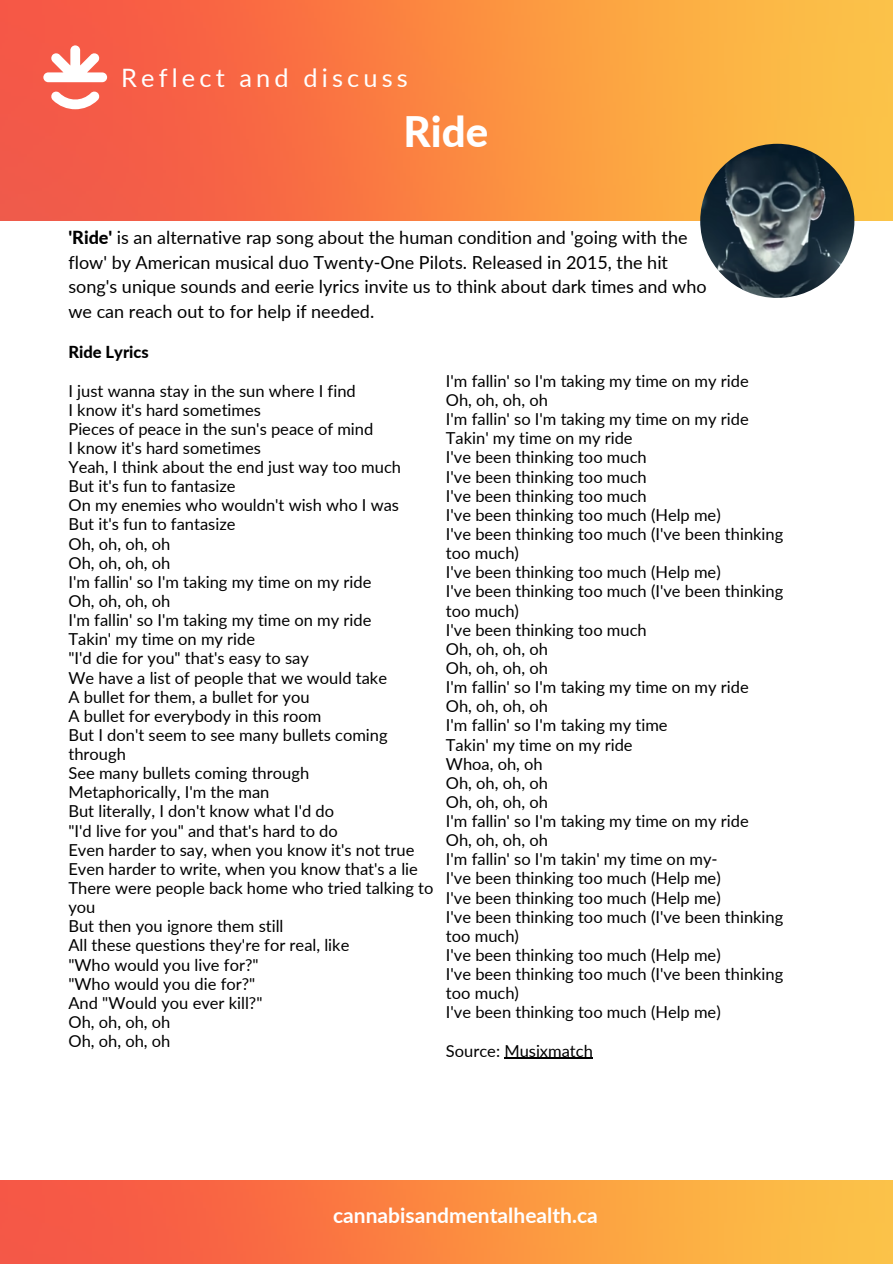
<style>
.page{position:relative;width:893px;height:1264px;background:#fff}
.page>*{position:absolute;margin:0;border:0;box-sizing:border-box;transform-origin:0 0}
.t1{font:800 42px "Lato";color:#fff}
.t2{font:25.35px "Lato";letter-spacing:.165em;color:#fff}
.t3{font:700 21px "Lato";color:#fff}
.t4{font:18px "Lato";color:#000}
.t5{font:16.5px/19.2px "Lato";color:#000}
.t6{font:800 16.5px "Lato";color:#000}
.s1{font-weight:800}
</style>
<div class="page">
<img style="left:0;top:0;width:892px;height:220px">
<svg style="left:43px;top:45px;width:64px;height:37px"></svg>
<svg style="left:51px;top:91px;width:49px;height:18px"></svg>
<img style="left:0;top:1180px;width:892px;height:83px">
<hr style="left:504px;top:1057px;width:89px;height:1px;background:#000">
<img style="left:700px;top:144px;width:154px;height:154px;border-radius:50%">
<p class="t2" style="left:121px;top:62px;width:288px">Reflect and discuss</p>
<p class="t1" style="left:403px;top:105px;width:86px">Ride</p>
<p class="t4" style="left:68px;top:226px;width:620px"><span class="s1">'Ride'</span> is an alternative rap song about the human condition and 'going with the</p>
<p class="t4" style="left:68px;top:251px;width:601px">flow' by American musical duo Twenty-One Pilots. Released in 2015, the hit</p>
<p class="t4" style="left:68px;top:276px;width:639px">song's unique sounds and eerie lyrics invite us to think about dark times and who</p>
<p class="t4" style="left:68px;top:300px;width:307px">we can reach out to for help if needed.</p>
<h1 class="t6" style="left:68px;top:342px;width:82px">Ride Lyrics</h1>
<p class="t5" style="left:68px;top:380px;width:289px">I just wanna stay in the sun where I find</p>
<p class="t5" style="left:68px;top:399px;width:194px">I know it's hard sometimes</p>
<p class="t5" style="left:68px;top:419px;width:306px">Pieces of peace in the sun's peace of mind</p>
<p class="t5" style="left:68px;top:438px;width:194px">I know it's hard sometimes</p>
<h4 class="t5" style="left:68px;top:457px;width:334px">Yeah, I think about the end just way too much</h4>
<p class="t5" style="left:68px;top:476px;width:168px">But it's fun to fantasize</p>
<p class="t5" style="left:68px;top:495px;width:332px">On my enemies who wouldn't wish who I was</p>
<p class="t5" style="left:68px;top:514px;width:168px">But it's fun to fantasize</p>
<p class="t5" style="left:68px;top:533px;width:103px">Oh, oh, oh, oh</p>
<p class="t5" style="left:68px;top:552px;width:103px">Oh, oh, oh, oh</p>
<p class="t5" style="left:68px;top:572px;width:304px">I'm fallin' so I'm taking my time on my ride</p>
<p class="t5" style="left:68px;top:591px;width:103px">Oh, oh, oh, oh</p>
<p class="t5" style="left:68px;top:610px;width:304px">I'm fallin' so I'm taking my time on my ride</p>
<p class="t5" style="left:68px;top:629px;width:188px">Takin' my time on my ride</p>
<p class="t5" style="left:68px;top:648px;width:242px">"I'd die for you" that's easy to say</p>
<p class="t5" style="left:68px;top:667px;width:320px">We have a list of people that we would take</p>
<p class="t5" style="left:68px;top:686px;width:242px">A bullet for them, a bullet for you</p>
<p class="t5" style="left:68px;top:705px;width:254px">A bullet for everybody in this room</p>
<p class="t5" style="left:68px;top:725px;width:321px">But I don't seem to see many bullets coming through</p>
<p class="t5" style="left:68px;top:763px;width:242px">See many bullets coming through</p>
<p class="t5" style="left:68px;top:782px;width:202px">Metaphorically, I'm the man</p>
<p class="t5" style="left:68px;top:801px;width:267px">But literally, I don't know what I'd do</p>
<p class="t5" style="left:68px;top:820px;width:271px">"I'd live for you" and that's hard to do</p>
<p class="t5" style="left:68px;top:839px;width:347px">Even harder to say, when you know it's not true</p>
<p class="t5" style="left:68px;top:858px;width:351px">Even harder to write, when you know that's a lie</p>
<p class="t5" style="left:68px;top:878px;width:366px">There were people back home who tried talking to you</p>
<p class="t5" style="left:68px;top:916px;width:216px">But then you ignore them still</p>
<p class="t5" style="left:68px;top:935px;width:282px">All these questions they're for real, like</p>
<p class="t5" style="left:68px;top:954px;width:191px">"Who would you live for?"</p>
<p class="t5" style="left:68px;top:973px;width:188px">"Who would you die for?"</p>
<p class="t5" style="left:68px;top:992px;width:195px">And "Would you ever kill?"</p>
<p class="t5" style="left:68px;top:1011px;width:103px">Oh, oh, oh, oh</p>
<p class="t5" style="left:68px;top:1031px;width:103px">Oh, oh, oh, oh</p>
<p class="t5" style="left:446px;top:371px;width:304px">I'm fallin' so I'm taking my time on my ride</p>
<p class="t5" style="left:446px;top:390px;width:103px">Oh, oh, oh, oh</p>
<p class="t5" style="left:446px;top:409px;width:304px">I'm fallin' so I'm taking my time on my ride</p>
<p class="t5" style="left:446px;top:428px;width:188px">Takin' my time on my ride</p>
<p class="t5" style="left:446px;top:447px;width:202px">I've been thinking too much</p>
<p class="t5" style="left:446px;top:466px;width:202px">I've been thinking too much</p>
<p class="t5" style="left:446px;top:486px;width:202px">I've been thinking too much</p>
<p class="t5" style="left:446px;top:505px;width:276px">I've been thinking too much (Help me)</p>
<p class="t5" style="left:446px;top:524px;width:339px">I've been thinking too much (I've been thinking too much)</p>
<p class="t5" style="left:446px;top:562px;width:276px">I've been thinking too much (Help me)</p>
<p class="t5" style="left:446px;top:581px;width:339px">I've been thinking too much (I've been thinking too much)</p>
<p class="t5" style="left:446px;top:619px;width:202px">I've been thinking too much</p>
<p class="t5" style="left:446px;top:639px;width:103px">Oh, oh, oh, oh</p>
<p class="t5" style="left:446px;top:658px;width:103px">Oh, oh, oh, oh</p>
<p class="t5" style="left:446px;top:677px;width:304px">I'm fallin' so I'm taking my time on my ride</p>
<p class="t5" style="left:446px;top:696px;width:103px">Oh, oh, oh, oh</p>
<p class="t5" style="left:446px;top:715px;width:223px">I'm fallin' so I'm taking my time</p>
<p class="t5" style="left:446px;top:734px;width:188px">Takin' my time on my ride</p>
<p class="t5" style="left:446px;top:753px;width:98px">Whoa, oh, oh</p>
<p class="t5" style="left:446px;top:772px;width:103px">Oh, oh, oh, oh</p>
<p class="t5" style="left:446px;top:792px;width:103px">Oh, oh, oh, oh</p>
<p class="t5" style="left:446px;top:811px;width:304px">I'm fallin' so I'm taking my time on my ride</p>
<p class="t5" style="left:446px;top:830px;width:103px">Oh, oh, oh, oh</p>
<p class="t5" style="left:446px;top:849px;width:273px">I'm fallin' so I'm takin' my time on my-</p>
<p class="t5" style="left:446px;top:868px;width:276px">I've been thinking too much (Help me)</p>
<p class="t5" style="left:446px;top:887px;width:276px">I've been thinking too much (Help me)</p>
<p class="t5" style="left:446px;top:906px;width:339px">I've been thinking too much (I've been thinking too much)</p>
<p class="t5" style="left:446px;top:945px;width:276px">I've been thinking too much (Help me)</p>
<p class="t5" style="left:446px;top:964px;width:339px">I've been thinking too much (I've been thinking too much)</p>
<p class="t5" style="left:446px;top:1002px;width:276px">I've been thinking too much (Help me)</p>
<p class="t5" style="left:446px;top:1040px;width:148px">Source: Musixmatch</p>
<h2 class="t3" style="left:333px;top:1202px;width:266px">cannabisandmentalhealth.ca</h2>
</div>
